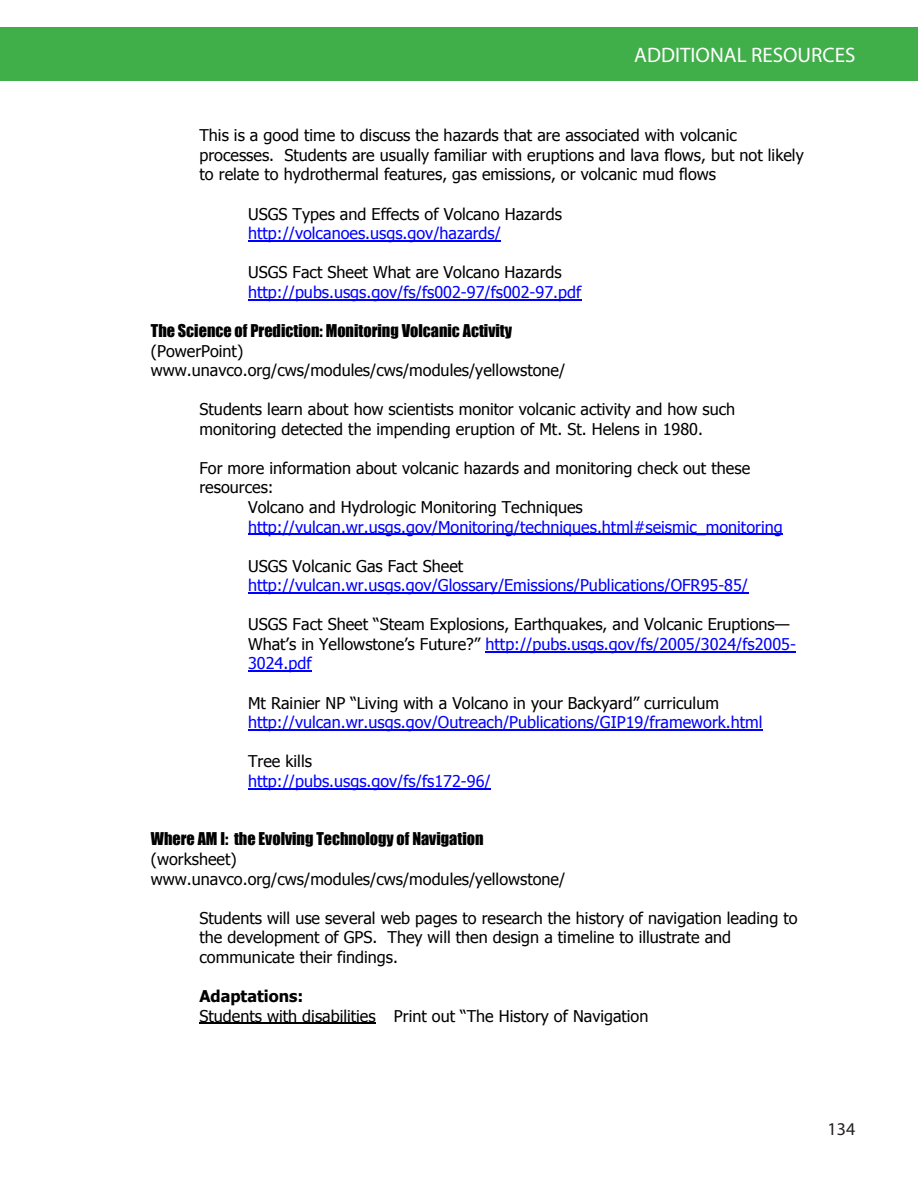
<style>
.page{position:relative;width:918px;height:1188px;background:#fff}
.page>*{position:absolute;margin:0;border:0;box-sizing:border-box;transform-origin:0 0}
.t1{font:21px "Myriad Pro";color:#fff}
.t2{font:18px "Myriad Pro";color:#231f20}
.t3{font:16.2px/19.5px "Tahoma";color:#000}
.t4{font:16.2px/19.5px "Tahoma";color:#00f}
.s1{color:#00f}
.s2{color:#000}
.s3{font-family:"Impact"}
.s4{font-weight:700}
</style>
<div class="page">
<div style="left:0;top:27px;width:918px;height:54px;background:#40ae49"></div>
<hr style="left:248px;top:240px;width:253px;height:1px;background:#00f">
<hr style="left:248px;top:299px;width:333px;height:1px;background:#00f">
<hr style="left:248px;top:534px;width:534px;height:1px;background:#00f">
<hr style="left:248px;top:593px;width:500px;height:1px;background:#00f">
<hr style="left:485px;top:651px;width:311px;height:1px;background:#00f">
<hr style="left:248px;top:671px;width:63px;height:1px;background:#00f">
<hr style="left:248px;top:729px;width:515px;height:2px;background:#00f">
<hr style="left:248px;top:788px;width:243px;height:1px;background:#00f">
<hr style="left:199px;top:1023px;width:177px;height:1px;background:#000">
<p class="t1" style="left:634px;top:42px;width:223px">ADDITIONAL RESOURCES</p>
<p class="t3" style="left:199px;top:125px;width:606px">This is a good time to discuss the hazards that are associated with volcanic processes. Students are usually familiar with eruptions and lava flows, but not likely to relate to hydrothermal features, gas emissions, or volcanic mud flows</p>
<p class="t3" style="left:248px;top:203px;width:315px">USGS Types and Effects of Volcano Hazards <span class="s1">http://volcanoes.usgs.gov/hazards/</span></p>
<p class="t4" style="left:248px;top:262px;width:335px"><span class="s2">USGS Fact Sheet What are Volcano Hazards </span>http://pubs.usgs.gov/fs/fs002-97/fs002-97.pdf</p>
<p class="t3" style="left:151px;top:320px;width:416px"><span class="s3">The Science of Prediction: Monitoring Volcanic Activity </span>(PowerPoint) www.unavco.org/cws/modules/cws/modules/yellowstone/</p>
<p class="t3" style="left:199px;top:399px;width:537px">Students learn about how scientists monitor volcanic activity and how such monitoring detected the impending eruption of Mt. St. Helens in 1980.</p>
<p class="t3" style="left:199px;top:457px;width:552px">For more information about volcanic hazards and monitoring check out these</p>
<p class="t3" style="left:199px;top:477px;width:76px">resources:</p>
<p class="t3" style="left:248px;top:497px;width:336px">Volcano and Hydrologic Monitoring Techniques</p>
<p class="t4" style="left:248px;top:516px;width:536px">http://vulcan.wr.usgs.gov/Monitoring/techniques.html#seismic_monitoring</p>
<p class="t4" style="left:248px;top:555px;width:502px"><span class="s2">USGS Volcanic Gas Fact Sheet </span>http://vulcan.wr.usgs.gov/Glossary/Emissions/Publications/OFR95-85/</p>
<p class="t3" style="left:248px;top:614px;width:549px">USGS Fact Sheet “Steam Explosions, Earthquakes, and Volcanic Eruptions—<br>What’s in Yellowstone’s Future?” <span class="s1">http://pubs.usgs.gov/fs/2005/3024/fs2005-<br>3024.pdf</span></p>
<p class="t4" style="left:248px;top:692px;width:516px"><span class="s2">Mt Rainier NP “Living with a Volcano in your Backyard” curriculum </span>http://vulcan.wr.usgs.gov/Outreach/Publications/GIP19/framework.html</p>
<p class="t4" style="left:248px;top:751px;width:244px"><span class="s2">Tree kills </span>http://pubs.usgs.gov/fs/fs172-96/</p>
<p class="t3" style="left:151px;top:829px;width:416px"><span class="s3">Where AM I: the Evolving Technology of Navigation </span>(worksheet) www.unavco.org/cws/modules/cws/modules/yellowstone/</p>
<p class="t3" style="left:199px;top:907px;width:600px">Students will use several web pages to research the history of navigation leading to the development of GPS. They will then design a timeline to illustrate and communicate their findings.</p>
<p class="t3" style="left:199px;top:986px;width:451px"><span class="s4">Adaptations:<br></span>Students with disabilities Print out “The History of Navigation</p>
<p class="t2" style="left:828px;top:1118px;width:29px">134</p>
</div>
